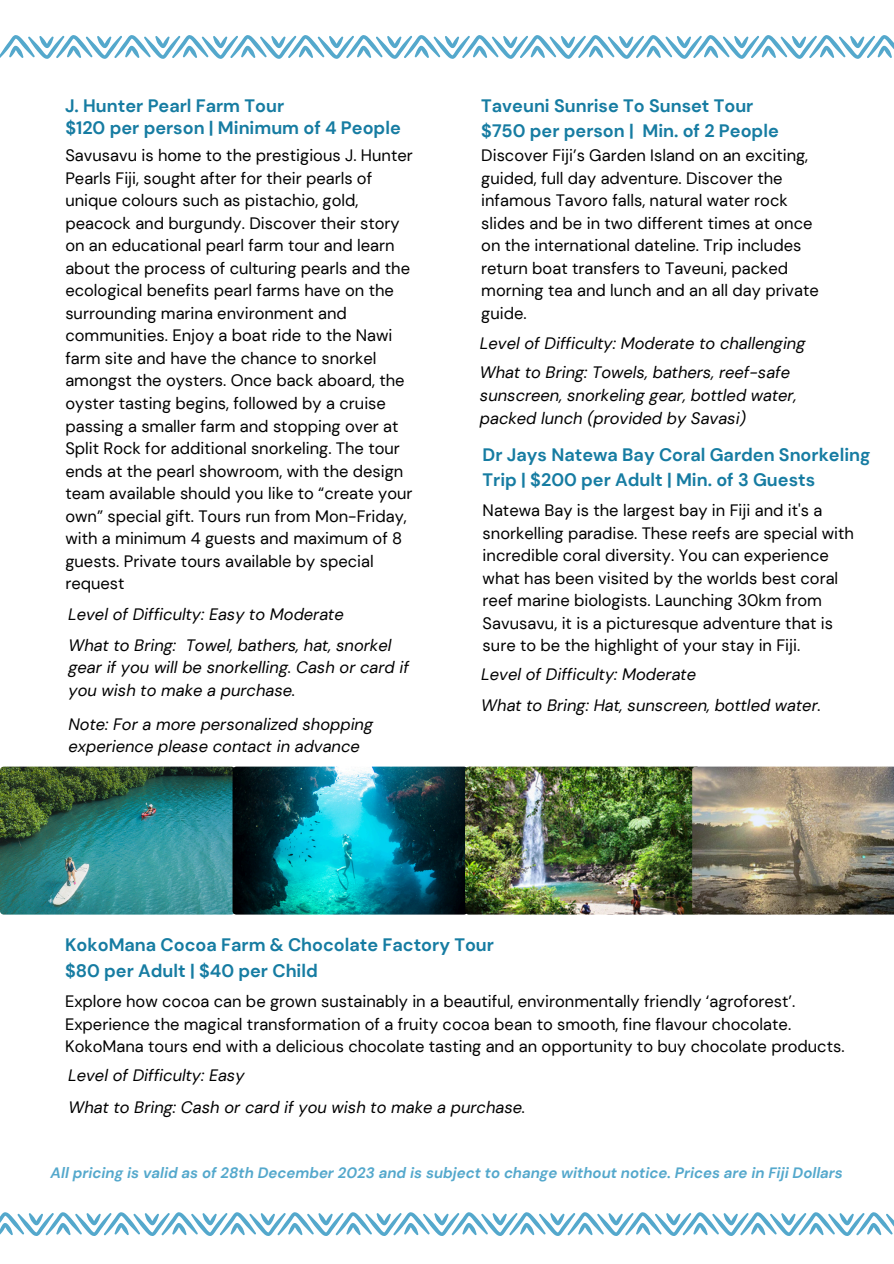
<style>
.page{position:relative;width:894px;height:1264px;background:#fff}
.page>*{position:absolute;margin:0;border:0;box-sizing:border-box;transform-origin:0 0}
.t1{font:700 18px/24.8px "DM Sans";color:#167ca2}
.t2{font:16.5px/22.5px "DM Sans";color:#000}
.t3{font:italic 16.5px/22.5px "DM Sans";color:#000}
.t4{font:italic 700 15px "DM Sans";color:#54a8cc}
</style>
<div class="page">
<svg style="left:0;top:35px;width:893px;height:23px"></svg>
<svg style="left:0;top:1212px;width:893px;height:23px"></svg>
<img style="left:0;top:766px;width:235px;height:148px;border-radius:4px">
<img style="left:232px;top:766px;width:235px;height:148px;border-radius:4px">
<img style="left:465px;top:766px;width:235px;height:148px;border-radius:4px">
<img style="left:692px;top:766px;width:201px;height:148px">
<p class="t1" style="left:65px;top:94px;width:220px">J. Hunter Pearl Farm Tour</p>
<p class="t1" style="left:65px;top:115px;width:337px">$120 per person | Minimum of 4 People</p>
<p class="t2" style="left:65px;top:144px;width:349px">Savusavu is home to the prestigious J. Hunter Pearls Fiji, sought after for their pearls of unique colours such as pistachio, gold, peacock and burgundy. Discover their story on an educational pearl farm tour and learn about the process of culturing pearls and the ecological benefits pearl farms have on the surrounding marina environment and communities. Enjoy a boat ride to the Nawi farm site and have the chance to snorkel amongst the oysters. Once back aboard, the oyster tasting begins, followed by a cruise passing a smaller farm and stopping over at Split Rock for additional snorkeling. The tour ends at the pearl showroom, with the design team available should you like to “create your own” special gift. Tours run from Mon-Friday, with a minimum 4 guests and maximum of 8 guests. Private tours available by special request</p>
<h1 class="t3" style="left:68px;top:603px;width:277px">Level of Difficulty: Easy to Moderate</h1>
<h1 class="t3" style="left:68px;top:634px;width:342px">What to Bring: Towel, bathers, hat, snorkel gear if you will be snorkelling. Cash or card if you wish to make a purchase.</h1>
<h2 class="t3" style="left:68px;top:713px;width:306px">Note: For a more personalized shopping experience please contact in advance</h2>
<h2 class="t1" style="left:481px;top:94px;width:299px">Taveuni Sunrise To Sunset Tour $750 per person | Min. of 2 People</h2>
<h2 class="t2" style="left:481px;top:144px;width:339px">Discover Fiji’s Garden Island on an exciting, guided, full day adventure. Discover the infamous Tavoro falls, natural water rock slides and be in two different times at once on the international dateline. Trip includes return boat transfers to Taveuni, packed morning tea and lunch and an all day private guide.</h2>
<h2 class="t3" style="left:479px;top:332px;width:327px">Level of Difficulty: Moderate to challenging</h2>
<h1 class="t3" style="left:479px;top:361px;width:318px">What to Bring: Towels, bathers, reef-safe sunscreen, snorkeling gear, bottled water, packed lunch (provided by Savasi)</h1>
<h2 class="t1" style="left:482px;top:442px;width:389px">Dr Jays Natewa Bay Coral Garden Snorkeling<br>Trip | $200 per Adult | Min. of 3 Guests</h2>
<h2 class="t2" style="left:482px;top:499px;width:372px">Natewa Bay is the largest bay in Fiji and it's a snorkelling paradise. These reefs are special with incredible coral diversity. You can experience what has been visited by the worlds best coral reef marine biologists. Launching 30km from Savusavu, it is a picturesque adventure that is sure to be the highlight of your stay in Fiji.</h2>
<h2 class="t3" style="left:481px;top:663px;width:216px">Level of Difficulty: Moderate</h2>
<h1 class="t3" style="left:481px;top:694px;width:341px">What to Bring: Hat, sunscreen, bottled water.</h1>
<p class="t1" style="left:65px;top:932px;width:430px">KokoMana Cocoa Farm &amp; Chocolate Factory Tour</p>
<p class="t1" style="left:65px;top:958px;width:254px">$80 per Adult | $40 per Child</p>
<p class="t2" style="left:65px;top:990px;width:780px">Explore how cocoa can be grown sustainably in a beautiful, environmentally friendly ‘agroforest’.<br>Experience the magical transformation of a fruity cocoa bean to smooth, fine flavour chocolate.<br>KokoMana tours end with a delicious chocolate tasting and an opportunity to buy chocolate products.</p>
<h1 class="t3" style="left:68px;top:1064px;width:178px">Level of Difficulty: Easy</h1>
<h1 class="t3" style="left:68px;top:1096px;width:458px">What to Bring: Cash or card if you wish to make a purchase.</h1>
<p class="t4" style="left:51px;top:1162px;width:793px">All pricing is valid as of 28th December 2023 and is subject to change without notice. Prices are in Fiji Dollars</p>
</div>
